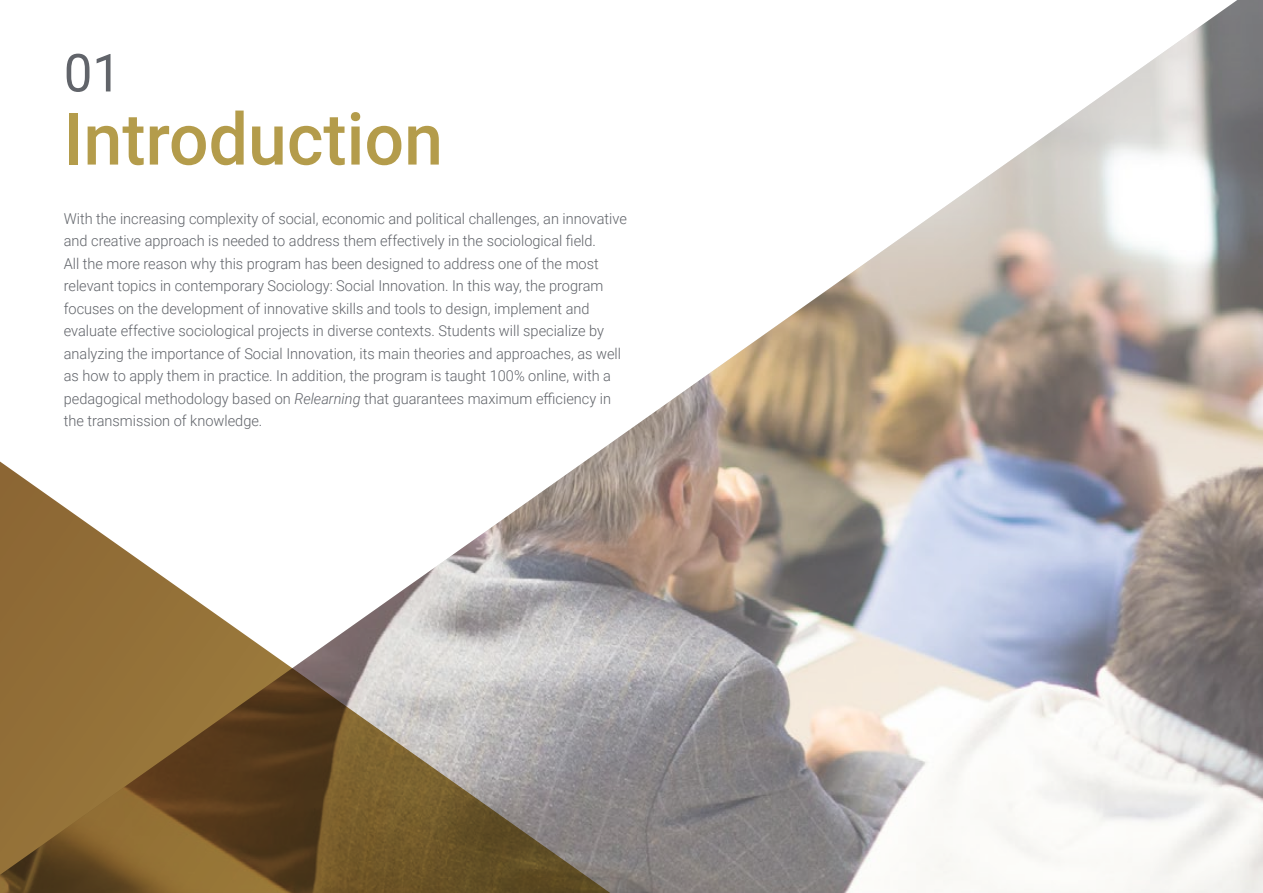
<style>
.page{position:relative;width:1263px;height:893px;background:#fff}
.page>*{position:absolute;margin:0;border:0;box-sizing:border-box;transform-origin:0 0}
.t1{font:500 72px "Roboto";color:#b49c4b}
.t2{font:52.5px "Roboto";color:#61646a}
.t3{font:300 15px/22.5px "Roboto";color:#61646a}
.s1{font-style:italic}
</style>
<div class="page">
<img style="left:607px;top:0;width:656px;height:893px">
<svg style="left:0;top:446px;width:640px;height:447px"></svg>
<h2 class="t2" style="left:64px;top:36px;width:59px">01</h2>
<h1 class="t1" style="left:64px;top:89px;width:381px">Introduction</h1>
<p class="t3" style="left:64px;top:207px;width:565px">With the increasing complexity of social, economic and political challenges, an innovative and creative approach is needed to address them effectively in the sociological field.<br>All the more reason why this program has been designed to address one of the most relevant topics in contemporary Sociology: Social Innovation. In this way, the program focuses on the development of innovative skills and tools to design, implement and evaluate effective sociological projects in diverse contexts. Students will specialize by analyzing the importance of Social Innovation, its main theories and approaches, as well as how to apply them in practice. In addition, the program is taught 100% online, with a pedagogical methodology based on <span class="s1">Relearning</span> that guarantees maximum efficiency in the transmission of knowledge.</p>
</div>
